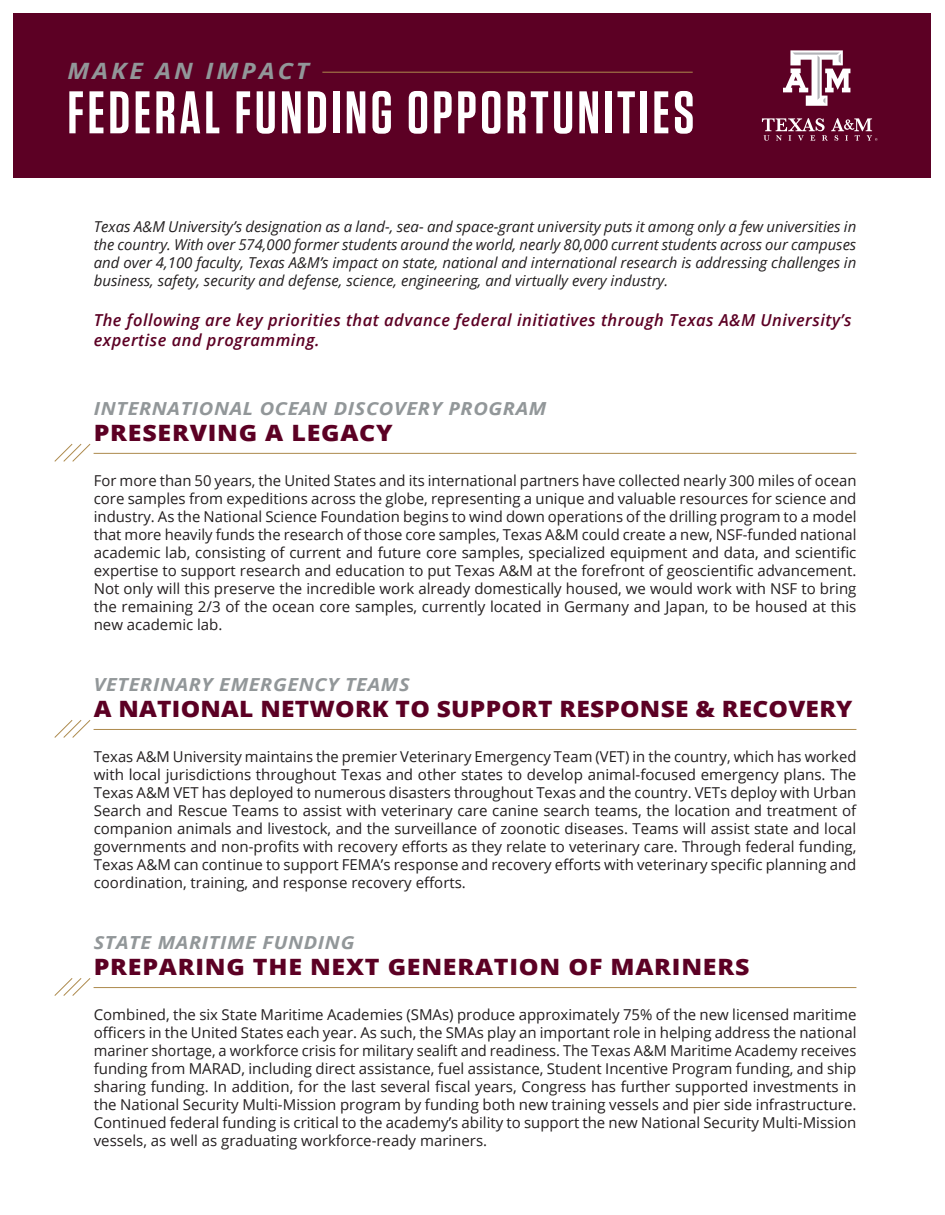
<style>
.page{position:relative;width:945px;height:1215px;background:#fff}
.page>*{position:absolute;margin:0;border:0;box-sizing:border-box;transform-origin:0 0}
.t1{font:600 60px "Tungsten";letter-spacing:.06em;color:#fff}
.t2{font:800 22.5px "Open Sans";letter-spacing:.03em;color:#5c0024;scale:1.11 1}
.t3{font:800 22.5px "Open Sans";letter-spacing:.01em;color:#5c0024;scale:1.09 1}
.t4{font:italic 700 22.5px "Open Sans";letter-spacing:.12em;color:#929799;scale:1.11 1}
.t5{font:italic 700 18px "Open Sans";letter-spacing:.03em;color:#929799;scale:1.11 1}
.t6{font:italic 600 16.5px/19.8px "Open Sans";letter-spacing:.03em;color:#5c0024}
.t7{font:15px/18px "Open Sans";color:#231f20;text-align:justify}
.t8{font:italic 15px/18px "Open Sans";color:#231f20;text-align:justify}
</style>
<div class="page">
<div style="left:14px;top:14px;width:918px;height:164px;background:#5c0024"></div>
<svg style="left:783px;top:50px;width:67px;height:56px"></svg>
<svg style="left:762px;top:118px;width:116px;height:23px"></svg>
<svg style="left:54px;top:443px;width:37px;height:19px"></svg>
<svg style="left:54px;top:720px;width:37px;height:18px"></svg>
<svg style="left:54px;top:978px;width:37px;height:18px"></svg>
<hr style="left:94px;top:453px;width:762px;height:1px;background:#ad8a4d">
<hr style="left:322px;top:72px;width:371px;height:1px;background:#ad8a4d">
<hr style="left:94px;top:729px;width:762px;height:1px;background:#ad8a4d">
<hr style="left:94px;top:987px;width:762px;height:1px;background:#ad8a4d">
<p class="t4" style="left:68px;top:55px;width:219px">MAKE AN IMPACT</p>
<p class="t1" style="left:68px;top:81px;width:628px">FEDERAL FUNDING OPPORTUNITIES</p>
<p class="t8" style="left:94px;top:217px;width:764px">Texas A&amp;M University’s designation as a land-, sea- and space-grant university puts it among only a few universities in the country. With over 574,000 former students around the world, nearly 80,000 current students across our campuses and over 4,100 faculty, Texas A&amp;M’s impact on state, national and international research is addressing challenges in business, safety, security and defense, science, engineering, and virtually every industry.</p>
<p class="t6" style="left:94px;top:310px;width:759px">The following are key priorities that advance federal initiatives through Texas A&amp;M University’s expertise and programming.</p>
<p class="t5" style="left:94px;top:396px;width:409px">INTERNATIONAL OCEAN DISCOVERY PROGRAM</p>
<p class="t2" style="left:94px;top:416px;width:271px">PRESERVING A LEGACY</p>
<p class="t7" style="left:94px;top:471px;width:764px">For more than 50 years, the United States and its international partners have collected nearly 300 miles of ocean core samples from expeditions across the globe, representing a unique and valuable resources for science and industry. As the National Science Foundation begins to wind down operations of the drilling program to a model that more heavily funds the research of those core samples, Texas A&amp;M could create a new, NSF-funded national academic lab, consisting of current and future core samples, specialized equipment and data, and scientific expertise to support research and education to put Texas A&amp;M at the forefront of geoscientific advancement.<br>Not only will this preserve the incredible work already domestically housed, we would work with NSF to bring the remaining 2/3 of the ocean core samples, currently located in Germany and Japan, to be housed at this new academic lab.</p>
<p class="t5" style="left:94px;top:672px;width:286px">VETERINARY EMERGENCY TEAMS</p>
<p class="t3" style="left:94px;top:692px;width:698px">A NATIONAL NETWORK TO SUPPORT RESPONSE &amp; RECOVERY</p>
<p class="t7" style="left:94px;top:748px;width:764px">Texas A&amp;M University maintains the premier Veterinary Emergency Team (VET) in the country, which has worked with local jurisdictions throughout Texas and other states to develop animal-focused emergency plans. The Texas A&amp;M VET has deployed to numerous disasters throughout Texas and the country. VETs deploy with Urban Search and Rescue Teams to assist with veterinary care canine search teams, the location and treatment of companion animals and livestock, and the surveillance of zoonotic diseases. Teams will assist state and local governments and non-profits with recovery efforts as they relate to veterinary care. Through federal funding, Texas A&amp;M can continue to support FEMA’s response and recovery efforts with veterinary specific planning and coordination, training, and response recovery efforts.</p>
<p class="t5" style="left:94px;top:930px;width:236px">STATE MARITIME FUNDING</p>
<p class="t2" style="left:94px;top:950px;width:592px">PREPARING THE NEXT GENERATION OF MARINERS</p>
<p class="t7" style="left:94px;top:1006px;width:764px">Combined, the six State Maritime Academies (SMAs) produce approximately 75% of the new licensed maritime officers in the United States each year. As such, the SMAs play an important role in helping address the national mariner shortage, a workforce crisis for military sealift and readiness. The Texas A&amp;M Maritime Academy receives</p>
<p class="t7" style="left:94px;top:1060px;width:764px">funding from MARAD, including direct assistance, fuel assistance, Student Incentive Program funding, and ship</p>
<p class="t7" style="left:94px;top:1078px;width:764px">sharing funding. In addition, for the last several fiscal years, Congress has further supported investments in the National Security Multi-Mission program by funding both new training vessels and pier side infrastructure.</p>
<p class="t7" style="left:94px;top:1114px;width:764px">Continued federal funding is critical to the academy’s ability to support the new National Security Multi-Mission vessels, as well as graduating workforce-ready mariners.</p>
</div>
